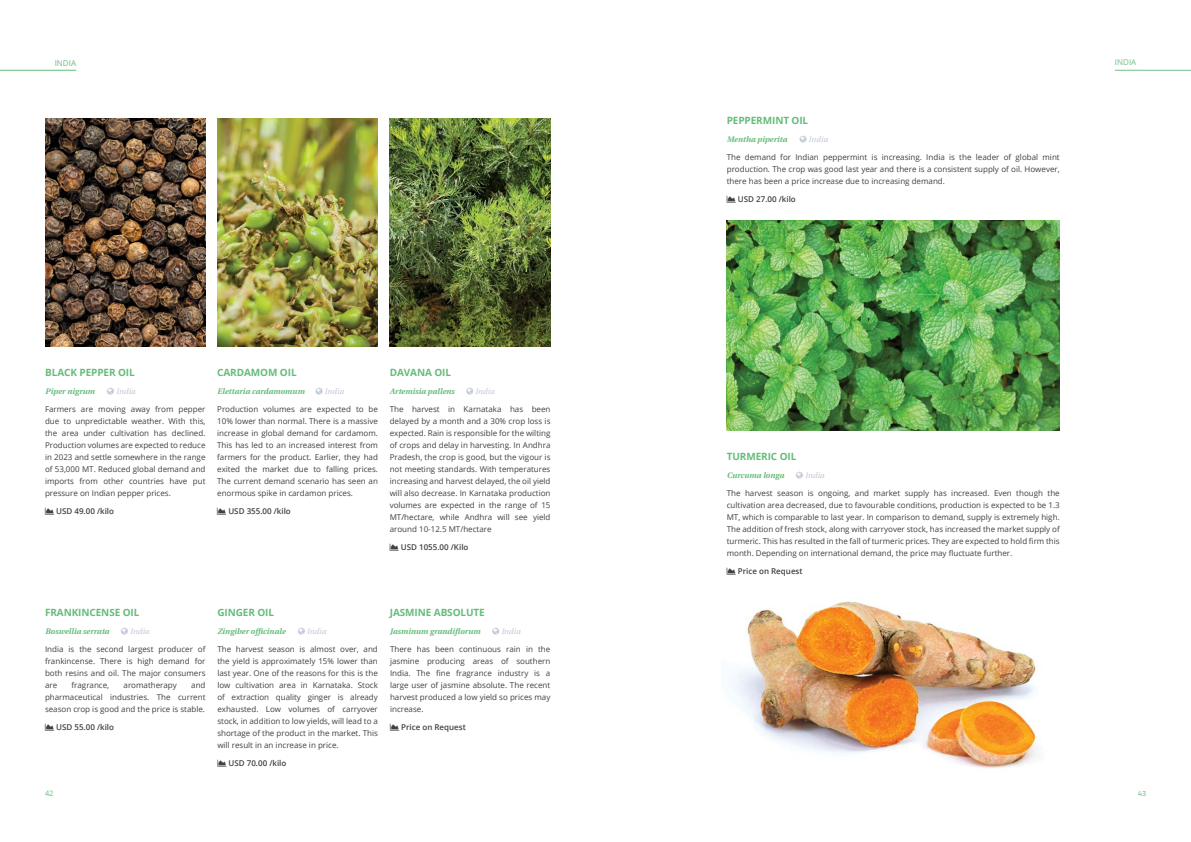
<style>
.page{position:relative;width:1191px;height:842px;background:#fff}
.page>*{position:absolute;margin:0;border:0;box-sizing:border-box;transform-origin:0 0}
.t1{font:700 10px "Open Sans";letter-spacing:-.01em;color:#65bc7a}
.t2{font:8px/12px "Open Sans";color:#414042;text-align:justify}
.t3{font:italic 700 8px "Heuristica";color:#65bc7a}
.t4{font:600 8px "Open Sans";color:#414042}
.t5{font:italic 8px "Heuristica";color:#c2c8d6}
.t6{font:8px "Open Sans";color:#65bc7a}
.t7{font:8px "Open Sans";color:#73bf85}
.t8{font:7.5px "Open Sans";color:#65bc7a}
.t9{font:7.5px "Panefresco 400 wt";color:#65bc7a}
</style>
<div class="page">
<img style="left:217px;top:118px;width:161px;height:228px">
<img style="left:45px;top:118px;width:160px;height:228px">
<img style="left:390px;top:118px;width:160px;height:228px">
<img style="left:726px;top:220px;width:333px;height:210px">
<img style="left:729px;top:601px;width:312px;height:168px">
<hr style="left:0;top:70px;width:76px;height:1px;background:#65bc7a">
<hr style="left:1115px;top:70px;width:76px;height:1px;background:#73bf85">
<p class="t6" style="left:55px;top:57px;width:6px">india</p>
<p class="t7" style="left:1114px;top:56px;width:6px">india</p>
<p class="t1" style="left:726px;top:113px;width:13px">PEPPER</p>
<p class="t1" style="left:763px;top:113px;width:36px">MINT OIL</p>
<p class="t3" style="left:726px;top:133px;width:62px">Mentha piperita</p>
<p class="t5" style="left:808px;top:133px;width:21px">India</p>
<p class="t2" style="left:726px;top:151px;width:334px">The demand for Indian peppermint is increasing. India is the leader of global mint production. The crop was good last year and there is a consistent supply of oil. However, there has been a price increase due to increasing demand.</p>
<p class="t4" style="left:726px;top:194px;width:71px">☑ USD 27.00 /kilo</p>
<p class="t1" style="left:45px;top:365px;width:14px">BLACK</p>
<p class="t1" style="left:79px;top:365px;width:13px">PEPPER</p>
<p class="t1" style="left:118px;top:365px;width:7px">OIL</p>
<p class="t3" style="left:45px;top:385px;width:51px">Piper nigrum</p>
<p class="t5" style="left:116px;top:385px;width:21px">India</p>
<p class="t2" style="left:45px;top:403px;width:162px">Farmers are moving away from pepper due to unpredictable weather. With this, the area under cultivation has declined.<br>Production volumes are expected to reduce in 2023 and settle somewhere in the range of 53,000 MT. Reduced global demand and imports from other countries have put pressure on Indian pepper prices.</p>
<p class="t4" style="left:45px;top:506px;width:71px">☑ USD 49.00 /kilo</p>
<p class="t1" style="left:217px;top:365px;width:69px">CARDAMOM OIL</p>
<p class="t3" style="left:217px;top:385px;width:89px">Elettaria cardamomum</p>
<p class="t1" style="left:390px;top:365px;width:51px">DAVANA OIL</p>
<p class="t3" style="left:390px;top:385px;width:66px">Artemisia pallens</p>
<p class="t5" style="left:324px;top:385px;width:21px">India</p>
<p class="t5" style="left:475px;top:385px;width:21px">India</p>
<p class="t2" style="left:217px;top:403px;width:162px">Production volumes are expected to be 10% lower than normal. There is a massive increase in global demand for cardamom.<br>This has led to an increased interest from farmers for the product. Earlier, they had exited the market due to falling prices.<br>The current demand scenario has seen an enormous spike in cardamon prices.</p>
<p class="t4" style="left:217px;top:506px;width:75px">☑ USD 355.00 /kilo</p>
<p class="t2" style="left:390px;top:403px;width:162px">The harvest in Karnataka has been delayed by a month and a 30% crop loss is expected. Rain is responsible for the wilting of crops and delay in harvesting. In Andhra Pradesh, the crop is good, but the vigour is not meeting standards. With temperatures increasing and harvest delayed, the oil yield will also decrease. In Karnataka production volumes are expected in the range of 15<br>MT/hectare, while Andhra will see yield around 10-12.5 MT/hectare</p>
<p class="t4" style="left:390px;top:542px;width:80px">☑ USD 1055.00 /Kilo</p>
<p class="t1" style="left:726px;top:449px;width:36px">TURMERIC</p>
<p class="t1" style="left:779px;top:449px;width:7px">OIL</p>
<p class="t3" style="left:726px;top:469px;width:59px">Curcuma longa</p>
<p class="t5" style="left:805px;top:469px;width:21px">India</p>
<p class="t2" style="left:726px;top:487px;width:334px">The harvest season is ongoing, and market supply has increased. Even though the cultivation area decreased, due to favourable conditions, production is expected to be 1.3<br>MT, which is comparable to last year. In comparison to demand, supply is extremely high.<br>The addition of fresh stock, along with carryover stock, has increased the market supply of turmeric. This has resulted in the fall of turmeric prices. They are expected to hold firm this month. Depending on international demand, the price may fluctuate further.</p>
<p class="t4" style="left:726px;top:566px;width:77px">☑ Price on Request</p>
<p class="t1" style="left:45px;top:605px;width:7px">FRA</p>
<p class="t1" style="left:64px;top:605px;width:66px">NKINCENSE OIL</p>
<p class="t1" style="left:217px;top:605px;width:47px">GINGER OIL</p>
<p class="t1" style="left:390px;top:605px;width:90px">JASMI NE ABSOLUTE</p>
<p class="t3" style="left:45px;top:625px;width:66px">Boswellia serrata</p>
<p class="t5" style="left:130px;top:625px;width:21px">India</p>
<p class="t3" style="left:217px;top:625px;width:70px">Zingiber officinale</p>
<p class="t3" style="left:390px;top:625px;width:92px">Jasminum grandiflorum</p>
<p class="t5" style="left:307px;top:625px;width:21px">India</p>
<p class="t5" style="left:501px;top:625px;width:21px">India</p>
<p class="t2" style="left:45px;top:643px;width:162px">India is the second largest producer of frankincense. There is high demand for both resins and oil. The major consumers are</p>
<p class="t2" style="left:72px;top:679px;width:39px">fragrance,</p>
<p class="t2" style="left:124px;top:679px;width:55px">aromatherapy</p>
<p class="t2" style="left:45px;top:679px;width:162px;text-indent:146px">and pharmaceutical industries. The current season crop is good and the price is stable.</p>
<p class="t4" style="left:45px;top:722px;width:71px">☑ USD 55.00 /kilo</p>
<p class="t2" style="left:217px;top:643px;width:162px">The harvest season is almost over, and the yield is approximately 15% lower than last year. One of the reasons for this is the low cultivation area in Karnataka. Stock of extraction quality ginger is already exhausted. Low volumes of carryover stock, in addition to low yields, will lead to a shortage of the product in the market. This will result in an increase in price.</p>
<p class="t4" style="left:217px;top:758px;width:71px">☑ USD 70.00 /kilo</p>
<p class="t2" style="left:390px;top:643px;width:162px">There has been continuous rain in the jasmine producing areas of southern India. The fine fragrance industry is a large user of jasmine absolute. The recent harvest produced a low yield so prices may increase.</p>
<p class="t4" style="left:390px;top:722px;width:77px">☑ Price on Request</p>
<p class="t8" style="left:45px;top:788px;width:10px">42</p>
<p class="t9" style="left:1138px;top:787px;width:9px">43</p>
</div>
